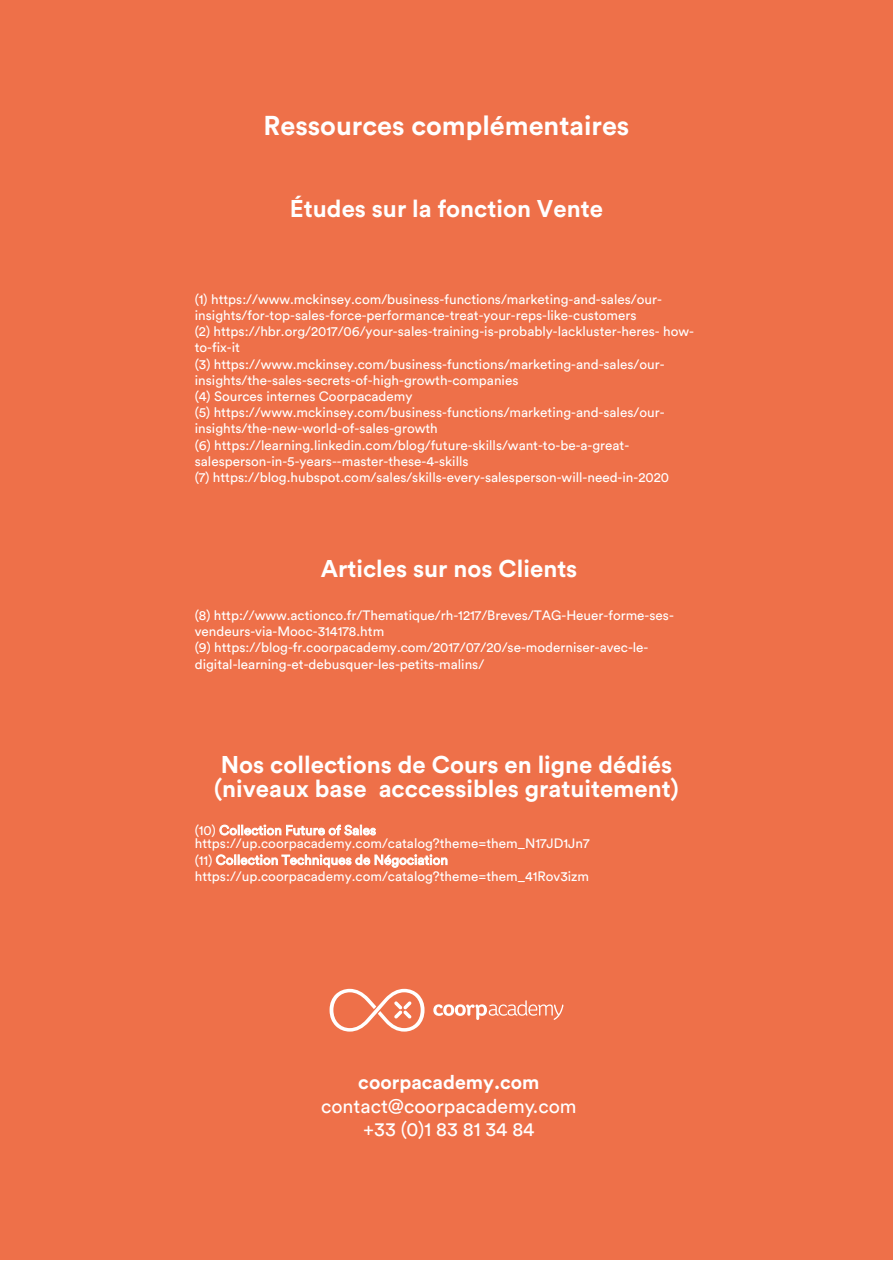
<style>
.page{position:relative;width:893px;height:1263px;background:#fff}
.page>*{position:absolute;margin:0;border:0;box-sizing:border-box;transform-origin:0 0}
.t1{font:700 27px "Circular Pro";color:#fff}
.t2{font:700 24px/23.9px "Circular Pro";color:#fff}
.t3{font:19.5px/23.2px "Circular Pro";color:#fff;text-align:center}
.t4{font:700 19.5px "Circular Pro";color:#fff}
.t5{font:13.5px/16.2px "Circular Pro";color:#fff}
</style>
<div class="page">
<div style="left:0;top:0;width:893px;height:1260px;background:#ee7049"></div>
<svg style="left:330px;top:989px;width:94px;height:42px"></svg>
<svg style="left:433px;top:1000px;width:120px;height:20px"></svg>
<h1 class="t1" style="left:264px;top:106px;width:367px">Ressources complémentaires</h1>
<h2 class="t2" style="left:290px;top:196px;width:314px">Études sur la fonction Vente</h2>
<p class="t5" style="left:195px;top:290px;width:501px">(1) https://www.mckinsey.com/business-functions/marketing-and-sales/our&shy;insights/for-top-sales-force-performance-treat-your-reps-like-customers<br>(2) https://hbr.org/2017/06/your-sales-training-is-probably-lackluster-heres- how&shy;to-fix-it<br>(3) https://www.mckinsey.com/business-functions/marketing-and-sales/our&shy;insights/the-sales-secrets-of-high-growth-companies<br>(4) Sources internes Coorpacademy<br>(5) https://www.mckinsey.com/business-functions/marketing-and-sales/our&shy;insights/the-new-world-of-sales-growth<br>(6) https://learning.linkedin.com/blog/future-skills/want-to-be-a-great&shy;salesperson-in-5-years--master-these-4-skills<br>(7) https://blog.hubspot.com/sales/skills-every-salesperson-will-need-in-2020</p>
<h2 class="t2" style="left:321px;top:556px;width:258px">Articles sur nos Clients</h2>
<p class="t5" style="left:195px;top:607px;width:481px">(8) http://www.actionco.fr/Thematique/rh-1217/Breves/TAG-Heuer-forme-ses&shy;vendeurs-via-Mooc-314178.htm<br>(9) https://blog-fr.coorpacademy.com/2017/07/20/se-moderniser-avec-le&shy;digital-learning-et-debusquer-les-petits-malins/</p>
<h2 class="t2" style="left:214px;top:752px;width:466px">Nos collections de Cours en ligne dédiés (niveaux base acccessibles gratuitement)</h2>
<p class="t5" style="left:195px;top:823px;width:396px;line-height:13.5px">(10) Collection Future of Sales https://up.coorpacademy.com/catalog?theme=them_N17JD1Jn7</p>
<p class="t5" style="left:195px;top:851px;width:396px">(11) Collection Techniques de Négociation https://up.coorpacademy.com/catalog?theme=them_41Rov3izm</p>
<h3 class="t4" style="left:358px;top:1069px;width:183px">coorpacademy.com</h3>
<h3 class="t3" style="left:321px;top:1093px;width:257px">contact@coorpacademy.com +33 (0)1 83 81 34 84</h3>
</div>
